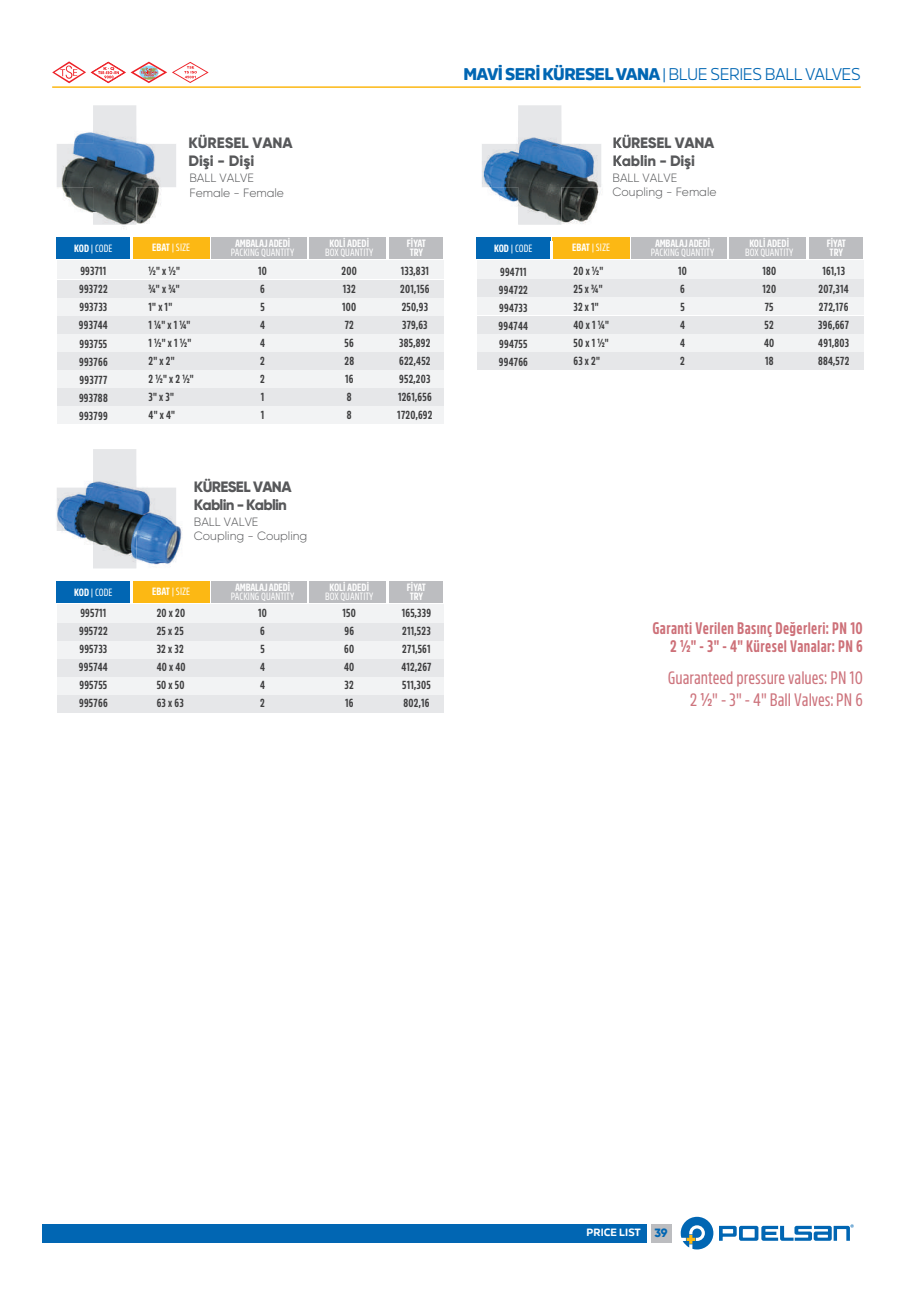
<style>
.page{position:relative;width:915px;height:1306px;background:#fff}
.page>*{position:absolute;margin:0;border:0;box-sizing:border-box;transform-origin:0 0}
.t1{font:18px/21.6px "Amsi Pro Condensed";color:#cd747d;text-align:right}
.t2{font:700 16.65px/18px "Amsi Pro Condensed";letter-spacing:.025em;color:#cd7078;text-align:right;scale:.9 1}
.t3{font:300 16.5px "Amsi Pro Normal";letter-spacing:-.03em;color:#0166b3}
.t4{font:800 15px/18px "Gilroy";letter-spacing:-.015em;color:#57585a}
.t5{font:800 15px/18px "Gilroy";letter-spacing:-.055em;color:#57585a}
.t6{font:300 12px/14.4px "Gilroy";color:#57585a}
.t7{font:700 11.7px/18px "Amsi Pro Condensed";letter-spacing:.025em;color:#3e3e3f;scale:.9 1}
.t8{font:10.5px "Amsi Pro Condensed";color:#fff}
.t9{font:700 10.5px/9px "Amsi Pro Condensed";letter-spacing:-.015em;color:#fff}
.t10{font:700 10.5px "Amsi Pro Normal";color:#fff}
.s1{font-weight:900}
.s2{font-weight:700}
.s3{font-family:"Gilroy";font-weight:800;font-size:12px;color:#0166b3}
</style>
<div class="page">
<div style="left:57px;top:238px;width:73px;height:21px;background:#0166b3"></div>
<div style="left:133px;top:238px;width:76px;height:21px;background:#fcb814"></div>
<div style="left:211px;top:238px;width:96px;height:21px;background:#bcbdc0"></div>
<div style="left:389px;top:238px;width:54px;height:21px;background:#bcbdc0"></div>
<div style="left:309px;top:238px;width:77px;height:21px;background:#bcbdc0"></div>
<div style="left:57px;top:581px;width:73px;height:21px;background:#0166b3"></div>
<div style="left:133px;top:581px;width:76px;height:21px;background:#fcb814"></div>
<div style="left:211px;top:581px;width:96px;height:21px;background:#bcbdc0"></div>
<div style="left:389px;top:581px;width:54px;height:21px;background:#bcbdc0"></div>
<div style="left:309px;top:581px;width:77px;height:21px;background:#bcbdc0"></div>
<div style="left:476px;top:238px;width:74px;height:21px;background:#0166b3"></div>
<div style="left:552px;top:238px;width:77px;height:21px;background:#fcb814"></div>
<div style="left:631px;top:238px;width:96px;height:21px;background:#bcbdc0"></div>
<div style="left:809px;top:238px;width:54px;height:21px;background:#bcbdc0"></div>
<div style="left:729px;top:238px;width:76px;height:21px;background:#bcbdc0"></div>
<svg style="left:93px;top:449px;width:43px;height:26px"></svg>
<svg style="left:52px;top:61px;width:156px;height:23px"></svg>
<hr style="left:52px;top:86px;width:808px;height:2px;background:#fcb814">
<div style="left:57px;top:260px;width:386px;height:19px;background:#f2f3f4"></div>
<div style="left:57px;top:298px;width:386px;height:17px;background:#f2f3f4"></div>
<div style="left:57px;top:334px;width:386px;height:17px;background:#f2f3f4"></div>
<div style="left:57px;top:370px;width:386px;height:17px;background:#f2f3f4"></div>
<div style="left:57px;top:406px;width:386px;height:17px;background:#f2f3f4"></div>
<div style="left:57px;top:280px;width:386px;height:17px;background:#e6e7e9"></div>
<div style="left:57px;top:316px;width:386px;height:17px;background:#e6e7e9"></div>
<div style="left:57px;top:352px;width:386px;height:17px;background:#e6e7e9"></div>
<div style="left:57px;top:388px;width:386px;height:17px;background:#e6e7e9"></div>
<div style="left:476px;top:260px;width:387px;height:19px;background:#f2f3f4"></div>
<div style="left:476px;top:298px;width:387px;height:17px;background:#f2f3f4"></div>
<div style="left:476px;top:334px;width:387px;height:17px;background:#f2f3f4"></div>
<div style="left:476px;top:280px;width:387px;height:17px;background:#e6e7e9"></div>
<div style="left:476px;top:316px;width:387px;height:17px;background:#e6e7e9"></div>
<div style="left:476px;top:352px;width:387px;height:17px;background:#e6e7e9"></div>
<div style="left:57px;top:604px;width:386px;height:18px;background:#f2f3f4"></div>
<div style="left:57px;top:641px;width:386px;height:17px;background:#f2f3f4"></div>
<div style="left:57px;top:677px;width:386px;height:17px;background:#f2f3f4"></div>
<div style="left:57px;top:623px;width:386px;height:17px;background:#e6e7e9"></div>
<div style="left:57px;top:659px;width:386px;height:17px;background:#e6e7e9"></div>
<div style="left:57px;top:695px;width:386px;height:17px;background:#e6e7e9"></div>
<svg style="left:93px;top:105px;width:43px;height:21px"></svg>
<img style="left:57px;top:126px;width:119px;height:99px">
<svg style="left:518px;top:105px;width:44px;height:16px"></svg>
<img style="left:476px;top:184px;width:147px;height:57px">
<img style="left:476px;top:238px;width:74px;height:3px">
<img style="left:552px;top:238px;width:71px;height:3px">
<img style="left:481px;top:121px;width:120px;height:104px">
<svg style="left:613px;top:137px;width:10px;height:11px"></svg>
<svg style="left:613px;top:155px;width:10px;height:11px"></svg>
<img style="left:56px;top:504px;width:126px;height:65px">
<img style="left:57px;top:475px;width:119px;height:93px">
<div style="left:42px;top:1224px;width:604px;height:18px;background:#0166b3"></div>
<div style="left:650px;top:1224px;width:21px;height:18px;background:#bcbdc0"></div>
<svg style="left:680px;top:1216px;width:173px;height:33px"></svg>
<h3 class="t3" style="left:463px;top:61px;width:398px"><span class="s1">MAVİ SERİ KÜRESELVANA</span>| BLUE SERIES BALL VALVES</h3>
<p class="t4" style="left:188px;top:133px;width:106px">KÜRESEL VANA<br>Dişi - Dişi</p>
<p class="t4" style="left:612px;top:134px;width:103px">KÜRESEL VANA<br>Kablin - Dişi</p>
<p class="t6" style="left:189px;top:171px;width:96px">BALL VALVE<br>Female - Female</p>
<p class="t6" style="left:612px;top:170px;width:105px">BALL VALVE<br>Coupling - Female</p>
<p class="t8" style="left:74px;top:240px;width:40px"><span class="s2">KOD</span> | CODE</p>
<p class="t8" style="left:152px;top:239px;width:40px"><span class="s2">EBAT</span>| SIZE</p>
<p class="t9" style="left:235px;top:238px;width:56px">AMBALAJADEDİ</p>
<p class="t8" style="left:231px;top:244px;width:65px">PACKING QUANTITY</p>
<p class="t9" style="left:406px;top:238px;width:21px">FİYAT<br>TRY</p>
<p class="t9" style="left:329px;top:238px;width:41px">KOLİ ADEDİ</p>
<p class="t8" style="left:325px;top:244px;width:50px">BOX QUANTITY</p>
<p class="t8" style="left:494px;top:240px;width:40px"><span class="s2">KOD</span> | CODE</p>
<p class="t8" style="left:572px;top:239px;width:40px"><span class="s2">EBAT</span>| SIZE</p>
<p class="t9" style="left:654px;top:238px;width:56px">AMBALAJADEDİ</p>
<p class="t8" style="left:650px;top:244px;width:65px">PACKING QUANTITY</p>
<p class="t9" style="left:826px;top:238px;width:21px">FİYAT<br>TRY</p>
<p class="t9" style="left:749px;top:238px;width:41px">KOLİ ADEDİ</p>
<p class="t8" style="left:744px;top:244px;width:50px">BOX QUANTITY</p>
<p class="t7" style="left:258px;top:261px;width:11px">10<br>6<br>5<br>4<br>4<br>2<br>2<br>1<br>1</p>
<p class="t7" style="left:341px;top:261px;width:19px;text-align:center">200<br>132<br>100<br>72<br>56<br>28<br>16<br>8<br>8</p>
<p class="t7" style="left:498px;top:261px;width:34px">994711<br>994722<br>994733<br>994744<br>994755<br>994766</p>
<p class="t7" style="left:573px;top:261px;width:41px">20 x ½"<br>25 x ¾"<br>32 x 1"<br>40 x 1 ¼"<br>50 x 1 ½"<br>63 x 2"</p>
<p class="t7" style="left:817px;top:261px;width:36px;text-align:center">161,13<br>207,314<br>272,176<br>396,667<br>491,803<br>884,572</p>
<p class="t7" style="left:79px;top:261px;width:34px">993711<br>993722<br>993733<br>993744<br>993755<br>993766<br>993777<br>993788<br>993799</p>
<p class="t7" style="left:148px;top:261px;width:52px">½" x ½" ¾" x ¾"<br>1" x 1"<br>1 ¼" x 1 ¼"<br>1 ½" x 1 ½"<br>2" x 2"<br>2 ½" x 2 ½"<br>3" x 3"<br>4" x 4"</p>
<p class="t7" style="left:397px;top:261px;width:41px;text-align:center">133,831<br>201,156<br>250,93<br>379,63<br>385,892<br>622,452<br>952,203<br>1261,656<br>1720,692</p>
<p class="t7" style="left:678px;top:261px;width:11px">10<br>6<br>5<br>4<br>4<br>2</p>
<p class="t7" style="left:762px;top:261px;width:17px">180<br>120<br>75<br>52<br>40<br>18</p>
<p class="t5" style="left:194px;top:477px;width:99px">KÜRESEL VANA<br>Kablin - Kablin</p>
<p class="t6" style="left:194px;top:514px;width:115px">BALL VALVE<br>Coupling - Coupling</p>
<p class="t8" style="left:74px;top:584px;width:40px"><span class="s2">KOD</span> | CODE</p>
<p class="t8" style="left:152px;top:583px;width:40px"><span class="s2">EBAT</span>| SIZE</p>
<p class="t9" style="left:235px;top:581px;width:56px">AMBALAJADEDİ</p>
<p class="t8" style="left:231px;top:588px;width:65px">PACKING QUANTITY</p>
<p class="t9" style="left:406px;top:581px;width:21px">FİYAT<br>TRY</p>
<p class="t9" style="left:329px;top:581px;width:41px">KOLİ ADEDİ</p>
<p class="t8" style="left:325px;top:588px;width:50px">BOX QUANTITY</p>
<p class="t7" style="left:258px;top:602px;width:11px">10<br>6<br>5<br>4<br>4<br>2</p>
<p class="t7" style="left:342px;top:602px;width:16px">150<br>96<br>60<br>40<br>32<br>16</p>
<p class="t7" style="left:79px;top:603px;width:34px">995711<br>995722<br>995733<br>995744<br>995755<br>995766</p>
<p class="t7" style="left:157px;top:602px;width:34px">20 x 20<br>25 x 25<br>32 x 32<br>40 x 40<br>50 x 50<br>63 x 63</p>
<p class="t7" style="left:401px;top:602px;width:35px;text-align:justify">165,339<br>211,523<br>271,561<br>412,267<br>511,305<br>802,16</p>
<h2 class="t2" style="left:652px;top:617px;width:235px">Garanti Verilen Basınç Değerleri: PN 10<br>2 ½" - 3" - 4" Küresel Vanalar: PN 6</h2>
<h1 class="t1" style="left:667px;top:665px;width:197px">Guaranteed pressure values: PN 10<br>2 ½" - 3" - 4" Ball Valves: PN 6</h1>
<p class="t10" style="left:586px;top:1224px;width:83px">PRICE LIST <span class="s3">39</span></p>
</div>
